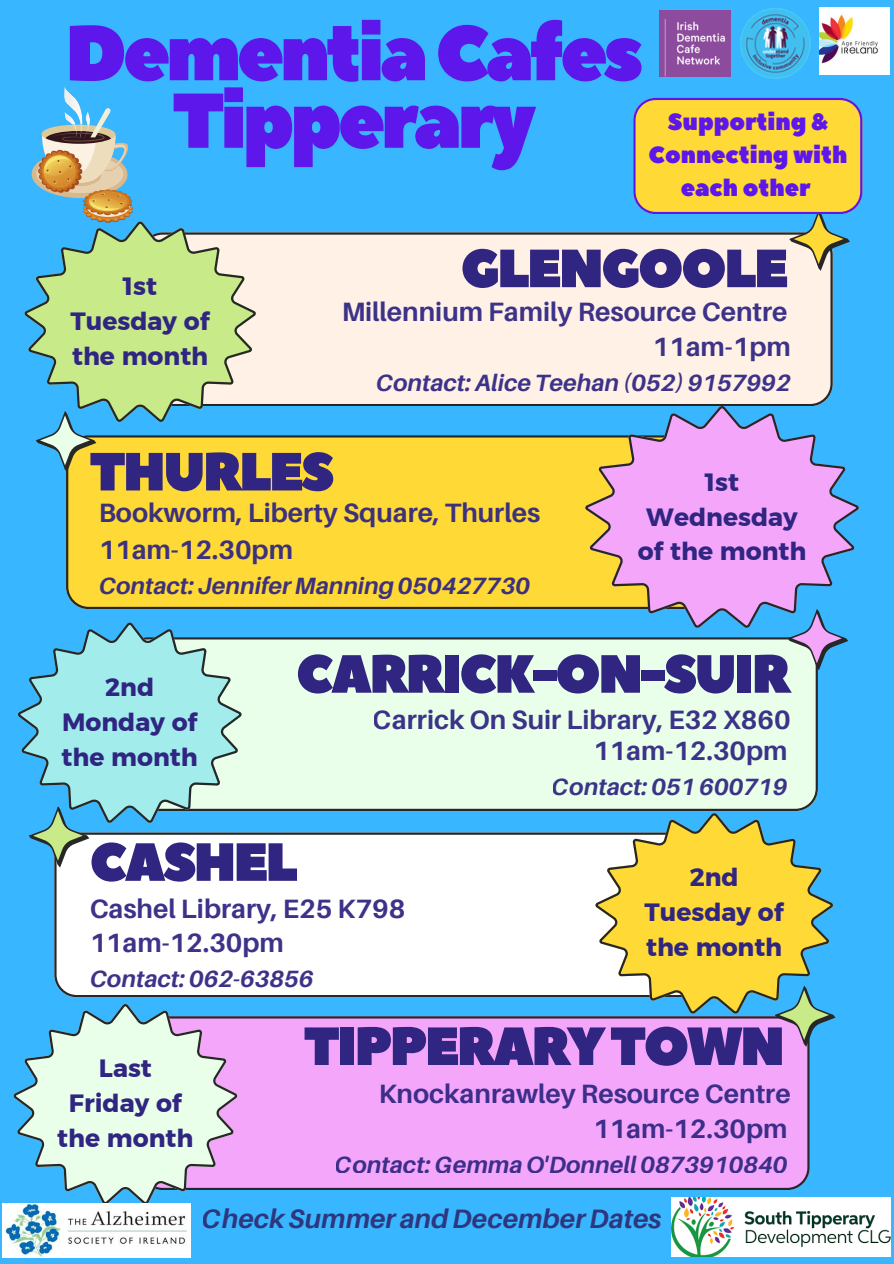
<style>
.page{position:relative;width:894px;height:1264px;background:#fff}
.page>*{position:absolute;margin:0;border:0;box-sizing:border-box;transform-origin:0 0}
.t1{font:77.4px/67.5px "Peace Sans";letter-spacing:-.055em;color:#5e17eb;text-align:center}
.t2{font:53.55px "Peace Sans";letter-spacing:-.055em;color:#302682}
.t3{font:italic 700 26.7px "Aileron";color:#2e2e75}
.t4{font:700 26.55px "Aileron";color:#302682}
.t5{font:24.9px/34.8px "Kief Montaser Bold";color:#302682;text-align:center}
.t6{font:italic 700 23.55px "Aileron";color:#302682}
.t7{font:23.4px/32.7px "Peace Sans";color:#5e17eb;text-align:center}
</style>
<div class="page">
<div style="left:0;top:0;width:893px;height:1263px;background:#38b6ff"></div>
<div style="left:256px;top:232px;width:576px;height:174px;background:#fff1e6"></div>
<div style="left:241px;top:637px;width:576px;height:173px;background:#eaffe9"></div>
<div style="left:66px;top:435px;width:519px;height:173px;background:#ffd935"></div>
<div style="left:54px;top:832px;width:541px;height:164px;background:#fff"></div>
<svg style="left:25px;top:221px;width:231px;height:201px"></svg>
<svg style="left:585px;top:406px;width:273px;height:222px"></svg>
<svg style="left:595px;top:813px;width:237px;height:200px"></svg>
<svg style="left:36px;top:411px;width:60px;height:61px"></svg>
<svg style="left:18px;top:622px;width:223px;height:245px"></svg>
<svg style="left:787px;top:609px;width:61px;height:61px"></svg>
<div style="left:237px;top:1016px;width:572px;height:173px;background:#f4a7fa"></div>
<svg style="left:14px;top:1004px;width:223px;height:200px"></svg>
<svg style="left:774px;top:985px;width:61px;height:61px"></svg>
<svg style="left:633px;top:98px;width:229px;height:172px;background:#dacd72"></svg>
<svg style="left:36px;top:87px;width:98px;height:136px"></svg>
<img style="left:671px;top:1197px;width:218px;height:59px">
<img style="left:659px;top:10px;width:71px;height:67px">
<img style="left:3px;top:1203px;width:187px;height:54px">
<img style="left:819px;top:8px;width:70px;height:66px">
<img style="left:740px;top:8px;width:71px;height:71px">
<p class="t1" style="left:65px;top:22px;width:579px">DementiaCafes<br>Tipperary</p>
<p class="t7" style="left:648px;top:107px;width:200px">Supporting &amp;<br>Connecting with each other</p>
<p class="t5" style="left:71px;top:268px;width:141px">1st<br>Tuesday of the month</p>
<p class="t2" style="left:460px;top:233px;width:330px">GLENGOOLE</p>
<p class="t4" style="left:341px;top:295px;width:447px">Millennium Family Resource Centre</p>
<p class="t4" style="left:652px;top:330px;width:140px">11am-1pm</p>
<p class="t6" style="left:375px;top:368px;width:416px">Contact: Alice Teehan (052) 9157992</p>
<h3 class="t2" style="left:89px;top:436px;width:246px">THURLES</h3>
<p class="t4" style="left:98px;top:496px;width:443px">Bookworm, Liberty Square, Thurles</p>
<p class="t4" style="left:98px;top:533px;width:196px">11am-12.30pm</p>
<p class="t6" style="left:98px;top:570px;width:433px">Contact: Jennifer Manning 050427730</p>
<p class="t5" style="left:637px;top:464px;width:170px">1st<br>Wednesday of the month</p>
<p class="t5" style="left:62px;top:669px;width:138px">2nd<br>Monday of the month</p>
<h2 class="t2" style="left:296px;top:638px;width:496px">CARRICK-ON-SUIR</h2>
<p class="t4" style="left:373px;top:702px;width:419px">Carrick On Suir Library, E32 X860</p>
<p class="t4" style="left:593px;top:734px;width:196px">11am-12.30pm</p>
<p class="t6" style="left:551px;top:772px;width:237px">Contact: 051 600719</p>
<h4 class="t2" style="left:89px;top:826px;width:210px">CASHEL</h4>
<p class="t4" style="left:89px;top:892px;width:317px">Cashel Library, E25 K798</p>
<p class="t4" style="left:89px;top:926px;width:196px">11am-12.30pm</p>
<p class="t6" style="left:89px;top:964px;width:226px">Contact: 062-63856</p>
<h1 class="t5" style="left:644px;top:860px;width:141px">2nd<br>Tuesday of the month</h1>
<p class="t5" style="left:57px;top:1050px;width:138px">Last<br>Friday of the month</p>
<p class="t2" style="left:303px;top:1010px;width:483px">TIPPERARYTOWN</p>
<p class="t4" style="left:378px;top:1076px;width:413px">Knockanrawley Resource Centre</p>
<p class="t4" style="left:593px;top:1111px;width:196px">11am-12.30pm</p>
<p class="t6" style="left:335px;top:1149px;width:454px">Contact: Gemma O'Donnell 0873910840</p>
<p class="t3" style="left:202px;top:1201px;width:461px">Check Summer and December Dates</p>
</div>
